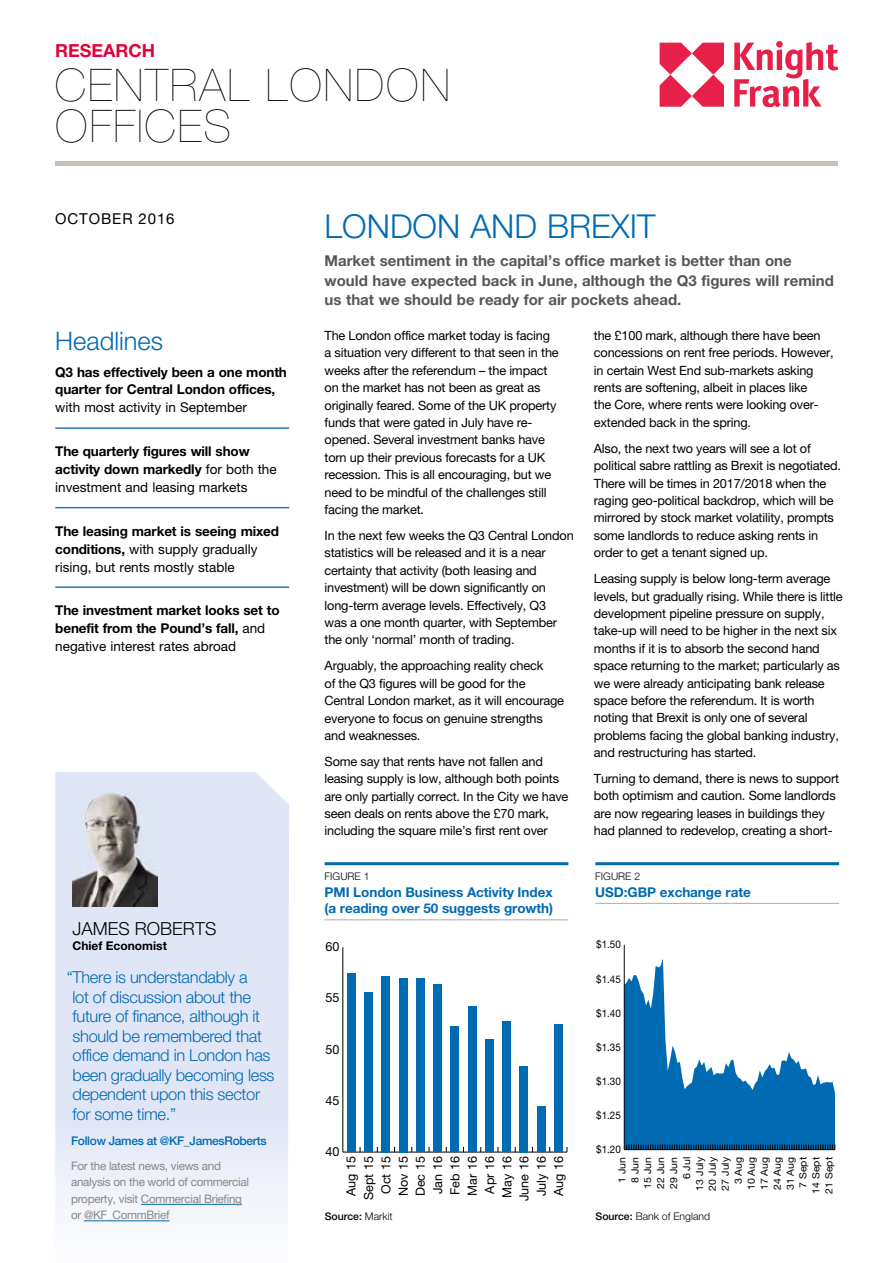
<style>
.page{position:relative;width:893px;height:1263px;background:#fff}
.page>*{position:absolute;margin:0;border:0;box-sizing:border-box;transform-origin:0 0}
.t1{font:200 45px/40.5px "Helvetica Neue";letter-spacing:.045em;color:#000}
.t2{font:300 33px "Helvetica Neue";color:#006ab3}
.t3{font:300 25.5px "Helvetica Neue";color:#006ab3}
.t4{font:300 18px "Helvetica Neue";color:#000}
.t5{font:700 18px "Helvetica Neue";color:#e4003b}
.t6{font:300 16.5px/19.5px "Helvetica Neue";letter-spacing:-.02em;color:#006ab3}
.t7{font:700 15px/19.5px "Helvetica Neue";color:#575756}
.t8{font:15px "Helvetica Neue";letter-spacing:.06em;color:#000}
.t9{font:700 13.5px/18px "Helvetica Neue";letter-spacing:-.01em;color:#000}
.t10{font:13.5px/18px "Helvetica Neue";color:#000}
.t11{font:700 13.5px/16.5px "Helvetica Neue";letter-spacing:-.005em;color:#006ab3}
.t12{font:12.75px/17.4px "Helvetica Neue";letter-spacing:-.015em;color:#000}
.t13{font:12.6px/17.2px "Helvetica Neue";color:#000;text-align:center}
.t14{font:500 12px "Helvetica Neue";letter-spacing:-.025em;color:#006ab3}
.t15{font:700 12px "Helvetica Neue";color:#000}
.t16{font:11.7px/16.5px "Helvetica Neue";letter-spacing:-.025em;color:#878787}
.t17{font:10.5px "Helvetica Neue";color:#000;scale:.94 1}
.t18{font:300 10.5px "Helvetica Neue";color:#000}
.t19{font:500 10.5px "Helvetica Neue";color:#000}
.t20{font:9.9px/12.9px "Helvetica Neue";color:#000;text-align:right;scale:1.06 1}
.s1{font-weight:400}
.s2{font-weight:700}
.s3{font-weight:300}
.s4{font-weight:500}
</style>
<div class="page">
<svg style="left:660px;top:43px;width:64px;height:64px"></svg>
<svg style="left:734px;top:42px;width:104px;height:65px"></svg>
<hr style="left:55px;top:162px;width:783px;height:4px;background:#c7c1b8">
<hr style="left:325px;top:862px;width:243px;height:3px;background:#006ab3">
<hr style="left:325px;top:919px;width:243px;height:1px;background:#b0aaa7">
<hr style="left:595px;top:862px;width:244px;height:3px;background:#006ab3">
<hr style="left:595px;top:903px;width:244px;height:1px;background:#b0aaa7">
<hr style="left:55px;top:427px;width:234px;height:2px;background:#2b76bb">
<hr style="left:55px;top:507px;width:234px;height:1px;background:#2b76bb">
<hr style="left:55px;top:586px;width:234px;height:2px;background:#2b76bb">
<svg style="left:55px;top:772px;width:234px;height:450px;background:#e3e8f6"></svg>
<hr style="left:141px;top:1204px;width:101px;height:1px;background:#006ab3">
<hr style="left:84px;top:1220px;width:86px;height:1px;background:#006ab3">
<img style="left:73px;top:792px;width:85px;height:115px">
<hr style="left:343px;top:1151px;width:224px;height:1px;background:#000">
<hr style="left:342px;top:947px;width:1px;height:205px;background:#000">
<div style="left:347px;top:974px;width:9px;height:178px;background:#006ab3"></div>
<div style="left:365px;top:993px;width:8px;height:159px;background:#006ab3"></div>
<div style="left:382px;top:976px;width:8px;height:176px;background:#006ab3"></div>
<div style="left:399px;top:978px;width:8px;height:174px;background:#006ab3"></div>
<div style="left:416px;top:979px;width:9px;height:173px;background:#006ab3"></div>
<div style="left:433px;top:984px;width:9px;height:168px;background:#006ab3"></div>
<div style="left:451px;top:1027px;width:8px;height:125px;background:#006ab3"></div>
<div style="left:468px;top:1007px;width:8px;height:145px;background:#006ab3"></div>
<div style="left:485px;top:1040px;width:8px;height:112px;background:#006ab3"></div>
<div style="left:502px;top:1021px;width:9px;height:131px;background:#006ab3"></div>
<div style="left:520px;top:1066px;width:8px;height:86px;background:#006ab3"></div>
<div style="left:537px;top:1107px;width:8px;height:45px;background:#006ab3"></div>
<div style="left:554px;top:1024px;width:8px;height:128px;background:#006ab3"></div>
<hr style="left:624px;top:1149px;width:211px;height:1px;background:#000">
<svg style="left:625px;top:959px;width:211px;height:190px"></svg>
<hr style="left:624px;top:945px;width:1px;height:204px;background:#000">
<h3 class="t5" style="left:55px;top:39px;width:102px">RESEARCH</h3>
<h1 class="t1" style="left:55px;top:65px;width:396px">CENTRAL LONDON<br>OFFICES</h1>
<p class="t8" style="left:55px;top:210px;width:121px">OCTOBER 2016</p>
<h3 class="t3" style="left:55px;top:325px;width:109px">Headlines</h3>
<p class="t9" style="left:55px;top:362px;width:233px">Q3 has effectively been a one month quarter for Central London offices,</p>
<p class="t10" style="left:55px;top:398px;width:193px">with most activity in September</p>
<p class="t9" style="left:55px;top:442px;width:223px">The quarterly figures will show activity down markedly <span class="s1">for both the investment and leasing markets</span></p>
<p class="t10" style="left:55px;top:521px;width:225px"><span class="s2">The leasing market is seeing mixed conditions,</span> with supply gradually rising, but rents mostly stable</p>
<p class="t9" style="left:55px;top:601px;width:226px">The investment market looks set to benefit from the Pound’s fall, <span class="s1">and negative interest rates abroad</span></p>
<h3 class="t4" style="left:73px;top:917px;width:145px">JAMES ROBERTS</h3>
<p class="t15" style="left:73px;top:938px;width:96px">Chief Economist</p>
<p class="t6" style="left:73px;top:967px;width:203px;text-indent:-6px">“There is understandably a<br>lot of discussion about the future of finance, although it should be remembered that office demand in London has been gradually becoming less dependent upon this sector for some time.”</p>
<p class="t14" style="left:71px;top:1133px;width:197px">Follow James at @KF_JamesRoberts</p>
<p class="t16" style="left:71px;top:1157px;width:179px">For the latest news, views and analysis on the world of commercial property, visit Commercial Briefing or @KF_CommBrief</p>
<h2 class="t2" style="left:325px;top:206px;width:332px">LONDON AND BREXIT</h2>
<p class="t7" style="left:325px;top:251px;width:511px">Market sentiment in the capital’s office market is better than one would have expected back in June, although the Q3 figures will remind us that we should be ready for air pockets ahead.</p>
<p class="t12" style="left:325px;top:327px;width:236px">The London office market today is facing a situation very different to that seen in the weeks after the referendum – the impact on the market has not been as great as originally feared. Some of the UK property funds that were gated in July have re&shy;opened. Several investment banks have torn up their previous forecasts for a UK recession. This is all encouraging, but we need to be mindful of the challenges still facing the market.</p>
<p class="t12" style="left:325px;top:526px;width:251px">In the next few weeks the Q3 Central London statistics will be released and it is a near certainty that activity (both leasing and investment) will be down significantly on long-term average levels. Effectively, Q3<br>was a one month quarter, with September the only ‘normal’ month of trading.</p>
<p class="t12" style="left:325px;top:657px;width:241px">Arguably, the approaching reality check<br>of the Q3 figures will be good for the Central London market, as it will encourage everyone to focus on genuine strengths and weaknesses.</p>
<p class="t12" style="left:325px;top:752px;width:245px">Some say that rents have not fallen and leasing supply is low, although both points are only partially correct. In the City we have seen deals on rents above the £70 mark, including the square mile’s first rent over</p>
<p class="t12" style="left:594px;top:326px;width:241px">the £100 mark, although there have been concessions on rent free periods. However, in certain West End sub-markets asking rents are softening, albeit in places like<br>the Core, where rents were looking over&shy;extended back in the spring.</p>
<p class="t12" style="left:594px;top:439px;width:249px">Also, the next two years will see a lot of political sabre rattling as Brexit is negotiated.<br>There will be times in 2017/2018 when the raging geo-political backdrop, which will be mirrored by stock market volatility, prompts some landlords to reduce asking rents in order to get a tenant signed up.</p>
<p class="t12" style="left:594px;top:570px;width:250px">Leasing supply is below long-term average levels, but gradually rising. While there is little development pipeline pressure on supply, take-up will need to be higher in the next six months if it is to absorb the second hand space returning to the market; particularly as we were already anticipating bank release space before the referendum. It is worth noting that Brexit is only one of several problems facing the global banking industry, and restructuring has started.</p>
<p class="t12" style="left:594px;top:770px;width:247px">Turning to demand, there is news to support both optimism and caution. Some landlords are now regearing leases in buildings they had planned to redevelop, creating a short-</p>
<p class="t18" style="left:325px;top:870px;width:46px">FIGURE 1</p>
<p class="t11" style="left:325px;top:883px;width:230px">PMI London Business Activity Index (a reading over 50 suggests growth)</p>
<p class="t18" style="left:595px;top:870px;width:46px">FIGURE 2</p>
<p class="t11" style="left:595px;top:883px;width:157px">USD:GBP exchange rate</p>
<p class="t13" style="left:325px;top:938px;width:16px">60</p>
<p class="t17" style="left:596px;top:938px;width:28px">$1.50</p>
<p class="t17" style="left:596px;top:973px;width:28px">$1.45</p>
<p class="t13" style="left:325px;top:989px;width:16px">55</p>
<p class="t17" style="left:596px;top:1007px;width:28px">$1.40</p>
<p class="t13" style="left:325px;top:1040px;width:16px">50</p>
<p class="t17" style="left:596px;top:1041px;width:28px">$1.35</p>
<p class="t17" style="left:596px;top:1075px;width:28px">$1.30</p>
<p class="t13" style="left:325px;top:1091px;width:16px">45</p>
<p class="t17" style="left:596px;top:1109px;width:28px">$1.25</p>
<p class="t13" style="left:325px;top:1143px;width:16px">40</p>
<p class="t13" style="left:342px;top:1201px;width:46px;rotate:-90deg">Aug 15<br>Sept 15<br>Oct 15<br>Nov 15<br>Dec 15<br>Jan 16<br>Feb 16<br>Mar 16<br>Apr 16<br>May 16<br>June 16<br>July 16<br>Aug 16</p>
<p class="t17" style="left:596px;top:1143px;width:28px">$1.20</p>
<p class="t20" style="left:641px;top:1193px;width:36px;rotate:-90deg">15 Jun<br>22 Jun<br>29 Jun<br>6 Jul<br>13 July<br>20 July<br>27 July<br>3 Aug<br>10 Aug<br>17 Aug<br>24 Aug<br>31 Aug<br>7 Sept<br>14 Sept<br>21 Sept</p>
<p class="t20" style="left:615px;top:1183px;width:26px;text-align:left;rotate:-90deg">1 Jun<br>8 Jun</p>
<p class="t19" style="left:325px;top:1210px;width:69px">Source: <span class="s3">Markit</span></p>
<p class="t18" style="left:596px;top:1209px;width:116px"><span class="s4">Source:</span> Bank of England</p>
</div>
